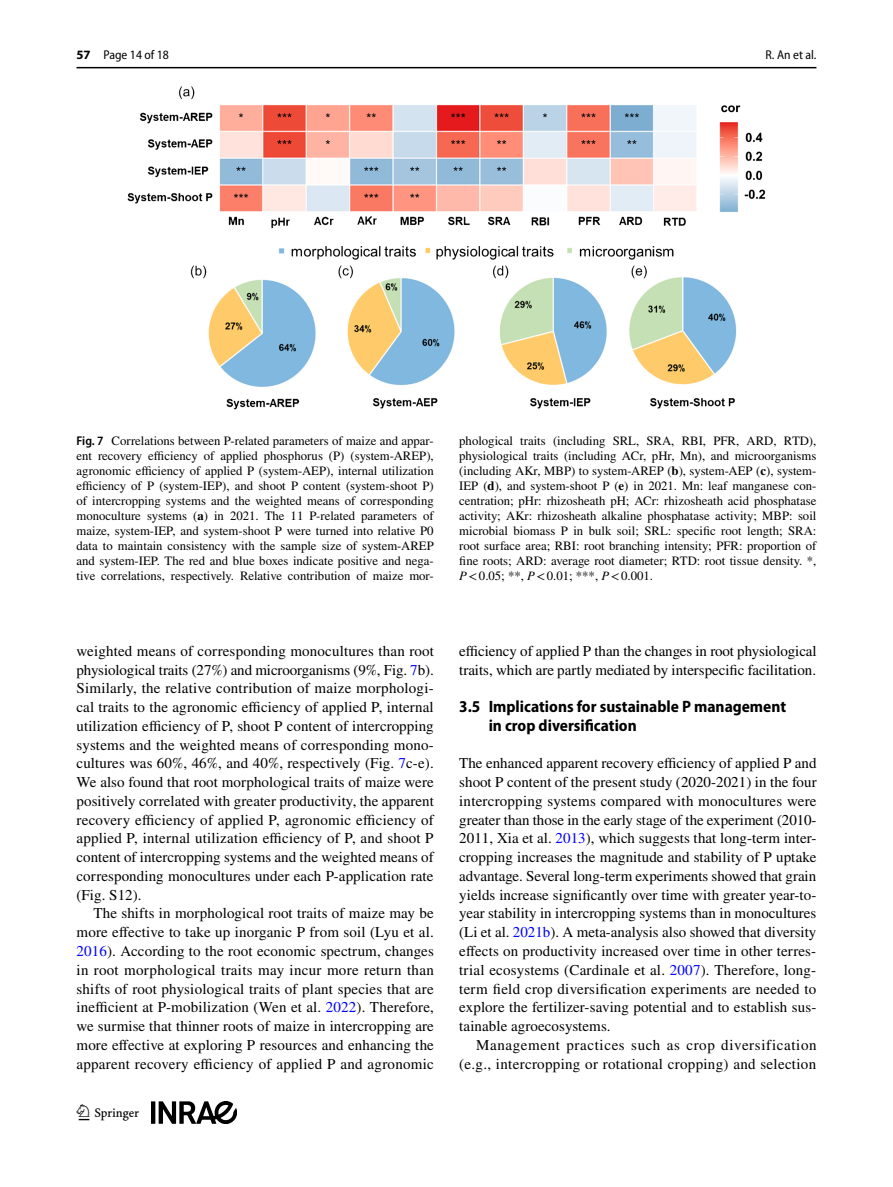
<style>
.page{position:relative;width:893px;height:1187px;background:#fff}
.page>*{position:absolute;margin:0;border:0;box-sizing:border-box;transform-origin:0 0}
.t1{font:22.5px "Springnew Regular 2";color:#000}
.t2{font:700 semi-condensed 16.5px/18.8px "Myriad Pro";color:#000}
.t3{font:15px/18.8px "STIX";letter-spacing:.005em;color:#000;text-align:justify}
.t4{font:12.75px/15px "STIX";color:#000;text-align:justify}
.t5{font:semi-condensed 12.75px "Myriad Pro";color:#000}
.s1{font-weight:700;font-stretch:normal}
.s2{font-family:"Myriad Pro";font-weight:600;font-stretch:semi-condensed}
.s3{font-weight:700}
.s4{font-style:italic}
.s5{color:#00f}
</style>
<div class="page">
<hr style="left:77px;top:67px;width:739px;height:1px;background:#000">
<img style="left:151px;top:1101px;width:85px;height:22px">
<img style="left:128px;top:87px;width:637px;height:323px">
<p class="t5" style="left:77px;top:48px;width:94px"><span class="s1">57</span> Page 14 of 18</p>
<p class="t5" style="left:766px;top:48px;width:52px">R. An et al.</p>
<p class="t4" style="left:77px;top:434px;width:359px"><span class="s2">Fig. 7</span> Correlations between P-related parameters of maize and appar&shy;ent recovery efficiency of applied phosphorus (P) (system-AREP), agronomic efficiency of applied P (system-AEP), internal utilization efficiency of P (system-IEP), and shoot P content (system-shoot P) of intercropping systems and the weighted means of corresponding monoculture systems (<span class="s3">a</span>) in 2021. The 11 P-related parameters of maize, system-IEP, and system-shoot P were turned into relative P0 data to maintain consistency with the sample size of system-AREP and system-IEP. The red and blue boxes indicate positive and nega&shy;tive correlations, respectively. Relative contribution of maize mor-</p>
<p class="t4" style="left:459px;top:434px;width:359px">phological traits (including SRL, SRA, RBI, PFR, ARD, RTD), physiological traits (including ACr, pHr, Mn), and microorganisms (including AKr, MBP) to system-AREP (<span class="s3">b</span>), system-AEP (<span class="s3">c</span>), system-IEP (<span class="s3">d</span>), and system-shoot P (<span class="s3">e</span>) in 2021. Mn: leaf manganese con&shy;centration; pHr: rhizosheath pH; ACr: rhizosheath acid phosphatase activity; AKr: rhizosheath alkaline phosphatase activity; MBP: soil microbial biomass P in bulk soil; SRL: specific root length; SRA: root surface area; RBI: root branching intensity; PFR: proportion of fine roots; ARD: average root diameter; RTD: root tissue density. *, <span class="s4">P</span>&lt;0.05; **, <span class="s4">P</span>&lt;0.01; ***, <span class="s4">P</span>&lt;0.001.</p>
<p class="t3" style="left:77px;top:642px;width:359px">weighted means of corresponding monocultures than root physiological traits (27%) and microorganisms (9%, Fig. <span class="s5">7</span>b).<br>Similarly, the relative contribution of maize morphologi&shy;cal traits to the agronomic efficiency of applied P, internal utilization efficiency of P, shoot P content of intercropping systems and the weighted means of corresponding mono&shy;cultures was 60%, 46%, and 40%, respectively (Fig. <span class="s5">7</span>c-e).<br>We also found that root morphological traits of maize were positively correlated with greater productivity, the apparent recovery efficiency of applied P, agronomic efficiency of applied P, internal utilization efficiency of P, and shoot P content of intercropping systems and the weighted means of corresponding monocultures under each P-application rate (Fig. S12).</p>
<p class="t3" style="left:77px;top:905px;width:359px;text-indent:17px">The shifts in morphological root traits of maize may be more effective to take up inorganic P from soil (Lyu et al.<br><span class="s5">2016</span>). According to the root economic spectrum, changes in root morphological traits may incur more return than shifts of root physiological traits of plant species that are inefficient at P-mobilization (Wen et al. <span class="s5">2022</span>). Therefore, we surmise that thinner roots of maize in intercropping are more effective at exploring P resources and enhancing the apparent recovery efficiency of applied P and agronomic</p>
<h1 class="t1" style="left:79px;top:1104px;width:62px">1 3</h1>
<p class="t3" style="left:459px;top:642px;width:359px">efficiency of applied P than the changes in root physiological traits, which are partly mediated by interspecific facilitation.</p>
<p class="t2" style="left:489px;top:697px;width:299px;text-indent:-29px">3.5 Implications for sustainable P management in crop diversification</p>
<p class="t3" style="left:459px;top:755px;width:359px">The enhanced apparent recovery efficiency of applied P and shoot P content of the present study (2020-2021) in the four intercropping systems compared with monocultures were greater than those in the early stage of the experiment (2010- 2011, Xia et al. <span class="s5">2013</span>), which suggests that long-term inter&shy;cropping increases the magnitude and stability of P uptake advantage. Several long-term experiments showed that grain yields increase significantly over time with greater year-to&shy;year stability in intercropping systems than in monocultures (Li et al. <span class="s5">2021b</span>). A meta-analysis also showed that diversity effects on productivity increased over time in other terres&shy;trial ecosystems (Cardinale et al. <span class="s5">2007</span>). Therefore, long&shy;term field crop diversification experiments are needed to explore the fertilizer-saving potential and to establish sus&shy;tainable agroecosystems.</p>
<p class="t3" style="left:459px;top:1036px;width:359px;text-align:right">Management practices such as crop diversification (e.g., intercropping or rotational cropping) and selection</p>
</div>
